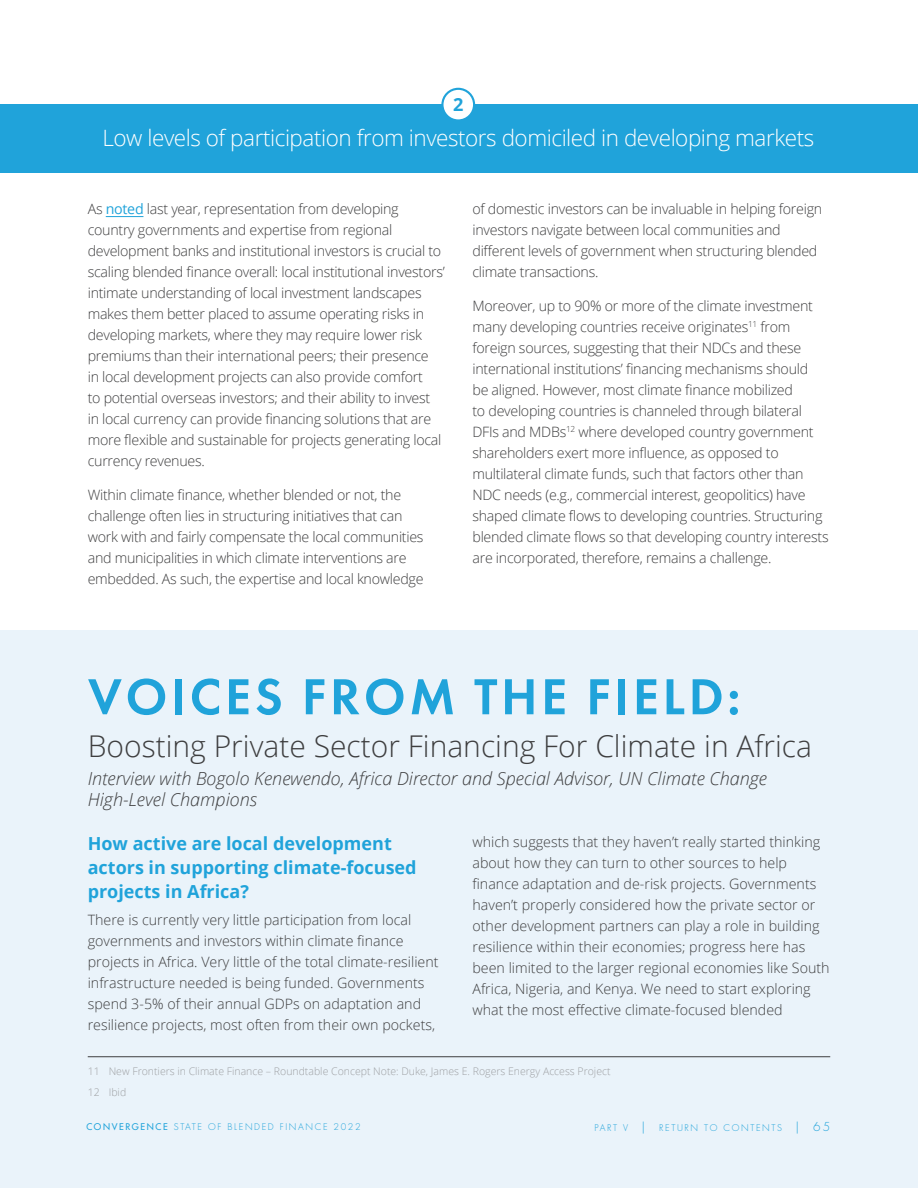
<style>
.page{position:relative;width:918px;height:1188px;background:#fff}
.page>*{position:absolute;margin:0;border:0;box-sizing:border-box;transform-origin:0 0}
.t1{font:600 52.5px "Futura PT";letter-spacing:.07em;color:#20a3da}
.t2{font:300 30px "Open Sans";color:#3e3e3f}
.t3{font:300 22.5px "Open Sans";letter-spacing:-.02em;color:#fff}
.t4{font:700 18.15px "Open Sans";color:#20a3da}
.t5{font:italic 300 18px/21px "Open Sans";color:#3e3e3f}
.Question{font:700 18px/24px "Open Sans";color:#20a3da}
.t6{font:300 14.25px/21px "Open Sans";letter-spacing:-.02em;color:#3e3e3f}
.t7{font:300 14.25px/21px "Open Sans";color:#3e3e3f}
.t8{font:300 10.5px "Open Sans";color:#9d9fa2}
.t9{font:300 9px "Futura Std";letter-spacing:.18em;color:#20a3da}
.s1{font-weight:400;color:#20a3da}
.s2{font-weight:500}
.s3{font-size:12px}
</style>
<div class="page">
<div style="left:0;top:631px;width:918px;height:557px;background:#eaf3fa"></div>
<hr style="left:106px;top:216px;width:37px;height:1px;background:#20a3da">
<div style="left:0;top:104px;width:918px;height:69px;background:#20a3da"></div>
<div style="left:442px;top:89px;width:32px;height:31px;background:#fff;border-radius:50%"></div>
<div style="left:441px;top:88px;width:34px;height:34px;border:2px solid #20a3da;border-radius:50%"></div>
<hr style="left:88px;top:1056px;width:742px;height:1px;background:#3e3e3f">
<p class="t4" style="left:453px;top:92px;width:12px">2</p>
<p class="t3" style="left:102px;top:123px;width:713px">Low levels of participation from investors domiciled in developing markets</p>
<p class="t6" style="left:88px;top:198px;width:359px">As <span class="s1">noted</span> last year, representation from developing country governments and expertise from regional development banks and institutional investors is crucial to scaling blended finance overall: local institutional investors’ intimate understanding of local investment landscapes makes them better placed to assume operating risks in developing markets, where they may require lower risk premiums than their international peers; their presence<br>in local development projects can also provide comfort<br>to potential overseas investors; and their ability to invest in local currency can provide financing solutions that are more flexible and sustainable for projects generating local currency revenues.</p>
<p class="t6" style="left:88px;top:484px;width:337px">Within climate finance, whether blended or not, the challenge often lies in structuring initiatives that can work with and fairly compensate the local communities and municipalities in which climate interventions are embedded. As such, the expertise and local knowledge</p>
<p class="t6" style="left:472px;top:198px;width:351px">of domestic investors can be invaluable in helping foreign investors navigate between local communities and different levels of government when structuring blended climate transactions.</p>
<p class="t6" style="left:472px;top:295px;width:358px">Moreover, up to 90% or more of the climate investment many developing countries receive originates<sup>11</sup> from foreign sources, suggesting that their NDCs and these international institutions’ financing mechanisms should<br>be aligned. However, most climate finance mobilized<br>to developing countries is channeled through bilateral DFIs and MDBs<sup>12</sup> where developed country government shareholders exert more influence, as opposed to multilateral climate funds, such that factors other than NDC needs (e.g., commercial interest, geopolitics) have shaped climate flows to developing countries. Structuring blended climate flows so that developing country interests are incorporated, therefore, remains a challenge.</p>
<p class="t1" style="left:88px;top:664px;width:654px">VOICES FROM THE FIELD:</p>
<p class="t2" style="left:88px;top:726px;width:726px">Boosting Private Sector Financing For Climate in Africa</p>
<p class="t5" style="left:88px;top:767px;width:681px">Interview with Bogolo Kenewendo, Africa Director and Special Advisor, UN Climate Change<br>High-Level Champions</p>
<p class="Question" style="left:88px;top:831px;width:330px">How active are local development actors in supporting climate-focused projects in Africa?</p>
<p class="t7" style="left:88px;top:909px;width:352px">There is currently very little participation from local governments and investors within climate finance projects in Africa. Very little of the total climate-resilient infrastructure needed is being funded. Governments spend 3-5% of their annual GDPs on adaptation and resilience projects, most often from their own pockets,</p>
<p class="t7" style="left:472px;top:831px;width:359px">which suggests that they haven’t really started thinking about how they can turn to other sources to help finance adaptation and de-risk projects. Governments haven’t properly considered how the private sector or other development partners can play a role in building resilience within their economies; progress here has been limited to the larger regional economies like South Africa, Nigeria, and Kenya. We need to start exploring what the most effective climate-focused blended</p>
<p class="t8" style="left:88px;top:1064px;width:524px">11 New Frontiers in Climate Finance – Roundtable Concept Note: Duke, James E. Rogers Energy Access Project</p>
<p class="t8" style="left:88px;top:1085px;width:40px">12 Ibid</p>
<p class="t9" style="left:86px;top:1122px;width:276px"><span class="s2">CONVERGENCE</span> STATE OF BLENDED FINANCE 2022</p>
<p class="t9" style="left:595px;top:1123px;width:237px">PART V <span class="s3">|</span> RETURN TO CONTENTS <span class="s3">| 65</span></p>
</div>
